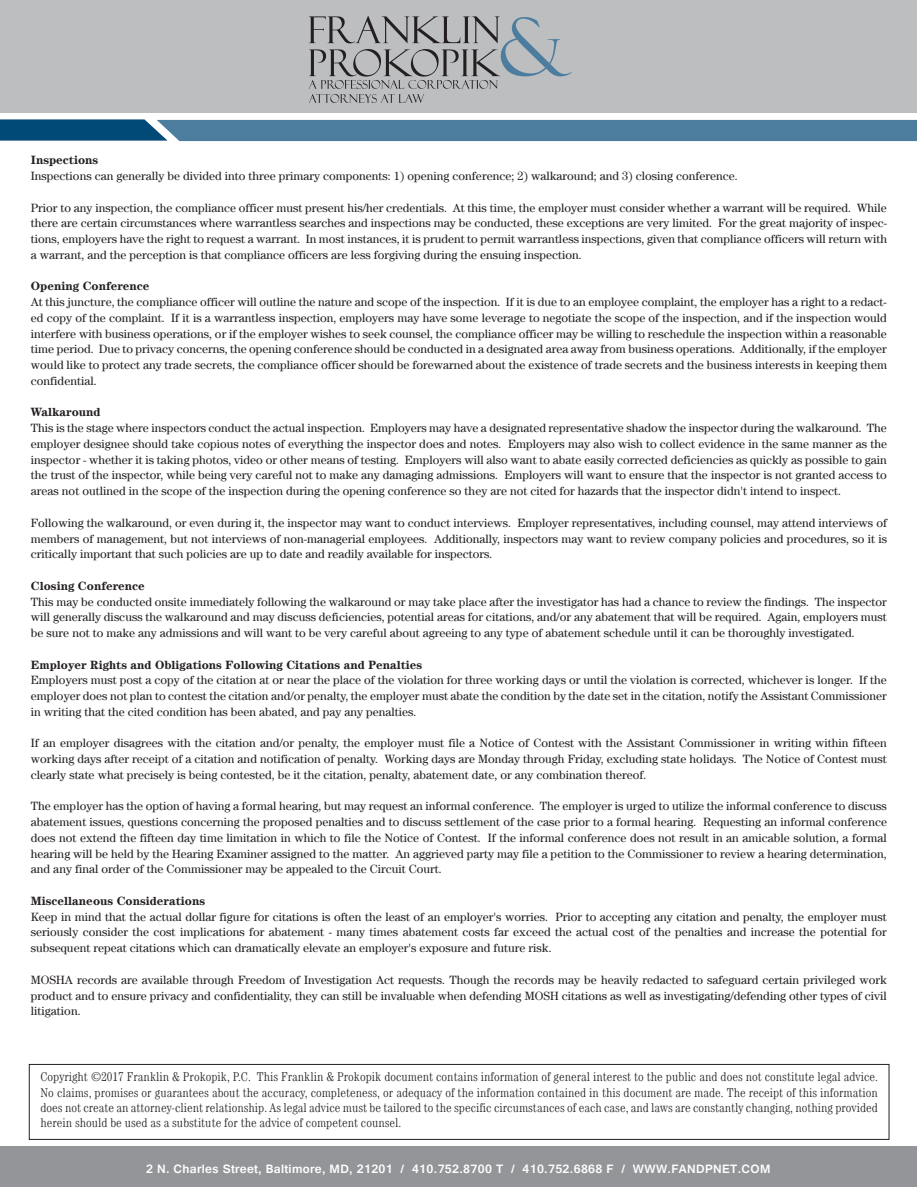
<style>
.page{position:relative;width:917px;height:1187px;background:#fff}
.page>*{position:absolute;margin:0;border:0;box-sizing:border-box;transform-origin:0 0}
.t1{font:300 condensed 12.75px/15.3px "Century LT";color:#231f20;text-align:justify}
.t2{font:700 12.75px "Gautami";letter-spacing:.025em;color:#fff}
.t3{font:12px/15.8px "Century LT";color:#231f20;text-align:justify}
.t4{font:700 12px "Century LT";color:#231f20}
</style>
<div class="page">
<div style="left:0;top:0;width:916px;height:113px;background:#bcbec0"></div>
<svg style="left:0;top:119px;width:916px;height:22px;background:#497b9c"></svg>
<svg style="left:309px;top:16px;width:262px;height:87px"></svg>
<div style="left:29px;top:1063px;width:860px;height:76px;border:1px solid #231f20"></div>
<div style="left:0;top:1145px;width:916px;height:41px;background:#939598"></div>
<p class="t4" style="left:31px;top:153px;width:69px">Inspections</p>
<p class="t3" style="left:31px;top:168px;width:708px">Inspections can generally be divided into three primary components: 1) opening conference; 2) walkaround; and 3) closing conference.</p>
<p class="t3" style="left:31px;top:199px;width:857px">Prior to any inspection, the compliance officer must present his/her credentials. At this time, the employer must consider whether a warrant will be required. While there are certain circumstances where warrantless searches and inspections may be conducted, these exceptions are very limited. For the great majority of inspec&shy;tions, employers have the right to request a warrant. In most instances, it is prudent to permit warrantless inspections, given that compliance officers will return with a warrant, and the perception is that compliance officers are less forgiving during the ensuing inspection.</p>
<p class="t4" style="left:31px;top:279px;width:120px">Opening Conference</p>
<p class="t3" style="left:31px;top:294px;width:857px">At this juncture, the compliance officer will outline the nature and scope of the inspection. If it is due to an employee complaint, the employer has a right to a redact&shy;ed copy of the complaint. If it is a warrantless inspection, employers may have some leverage to negotiate the scope of the inspection, and if the inspection would interfere with business operations, or if the employer wishes to seek counsel, the compliance officer may be willing to reschedule the inspection within a reasonable time period. Due to privacy concerns, the opening conference should be conducted in a designated area away from business operations. Additionally, if the employer would like to protect any trade secrets, the compliance officer should be forewarned about the existence of trade secrets and the business interests in keeping them confidential.</p>
<p class="t4" style="left:31px;top:405px;width:71px">Walkaround</p>
<p class="t3" style="left:31px;top:420px;width:857px">This is the stage where inspectors conduct the actual inspection. Employers may have a designated representative shadow the inspector during the walkaround. The employer designee should take copious notes of everything the inspector does and notes. Employers may also wish to collect evidence in the same manner as the inspector - whether it is taking photos, video or other means of testing. Employers will also want to abate easily corrected deficiencies as quickly as possible to gain the trust of the inspector, while being very careful not to make any damaging admissions. Employers will want to ensure that the inspector is not granted access to areas not outlined in the scope of the inspection during the opening conference so they are not cited for hazards that the inspector didn't intend to inspect.</p>
<p class="t3" style="left:31px;top:514px;width:857px">Following the walkaround, or even during it, the inspector may want to conduct interviews. Employer representatives, including counsel, may attend interviews of members of management, but not interviews of non-managerial employees. Additionally, inspectors may want to review company policies and procedures, so it is critically important that such policies are up to date and readily available for inspectors.</p>
<p class="t4" style="left:31px;top:578px;width:115px">Closing Conference</p>
<p class="t3" style="left:31px;top:593px;width:857px">This may be conducted onsite immediately following the walkaround or may take place after the investigator has had a chance to review the findings. The inspector will generally discuss the walkaround and may discuss deficiencies, potential areas for citations, and/or any abatement that will be required. Again, employers must be sure not to make any admissions and will want to be very careful about agreeing to any type of abatement schedule until it can be thoroughly investigated.</p>
<p class="t4" style="left:31px;top:657px;width:393px">Employer Rights and Obligations Following Citations and Penalties</p>
<p class="t3" style="left:31px;top:672px;width:857px">Employers must post a copy of the citation at or near the place of the violation for three working days or until the violation is corrected, whichever is longer. If the employer does not plan to contest the citation and/or penalty, the employer must abate the condition by the date set in the citation, notify the Assistant Commissioner in writing that the cited condition has been abated, and pay any penalties.</p>
<p class="t3" style="left:31px;top:735px;width:857px">If an employer disagrees with the citation and/or penalty, the employer must file a Notice of Contest with the Assistant Commissioner in writing within fifteen working days after receipt of a citation and notification of penalty. Working days are Monday through Friday, excluding state holidays. The Notice of Contest must clearly state what precisely is being contested, be it the citation, penalty, abatement date, or any combination thereof.</p>
<p class="t3" style="left:31px;top:798px;width:857px">The employer has the option of having a formal hearing, but may request an informal conference. The employer is urged to utilize the informal conference to discuss abatement issues, questions concerning the proposed penalties and to discuss settlement of the case prior to a formal hearing. Requesting an informal conference does not extend the fifteen day time limitation in which to file the Notice of Contest. If the informal conference does not result in an amicable solution, a formal hearing will be held by the Hearing Examiner assigned to the matter. An aggrieved party may file a petition to the Commissioner to review a hearing determination, and any final order of the Commissioner may be appealed to the Circuit Court.</p>
<p class="t4" style="left:31px;top:893px;width:176px">Miscellaneous Considerations</p>
<p class="t3" style="left:31px;top:908px;width:857px">Keep in mind that the actual dollar figure for citations is often the least of an employer's worries. Prior to accepting any citation and penalty, the employer must seriously consider the cost implications for abatement - many times abatement costs far exceed the actual cost of the penalties and increase the potential for subsequent repeat citations which can dramatically elevate an employer's exposure and future risk.</p>
<p class="t3" style="left:31px;top:971px;width:857px">MOSHA records are available through Freedom of Investigation Act requests. Though the records may be heavily redacted to safeguard certain privileged work product and to ensure privacy and confidentiality, they can still be invaluable when defending MOSH citations as well as investigating/defending other types of civil litigation.</p>
<p class="t1" style="left:40px;top:1068px;width:839px">Copyright ©2017 Franklin &amp; Prokopik, P.C. This Franklin &amp; Prokopik document contains information of general interest to the public and does not constitute legal advice.<br>No claims, promises or guarantees about the accuracy, completeness, or adequacy of the information contained in this document are made. The receipt of this information does not create an attorney-client relationship. As legal advice must be tailored to the specific circumstances of each case, and laws are constantly changing, nothing provided herein should be used as a substitute for the advice of competent counsel.</p>
<p class="t2" style="left:146px;top:1160px;width:625px">2 N. Charles Street, Baltimore, MD, 21201 / 410.752.8700 T / 410.752.6868 F / WWW.FANDPNET.COM</p>
</div>
